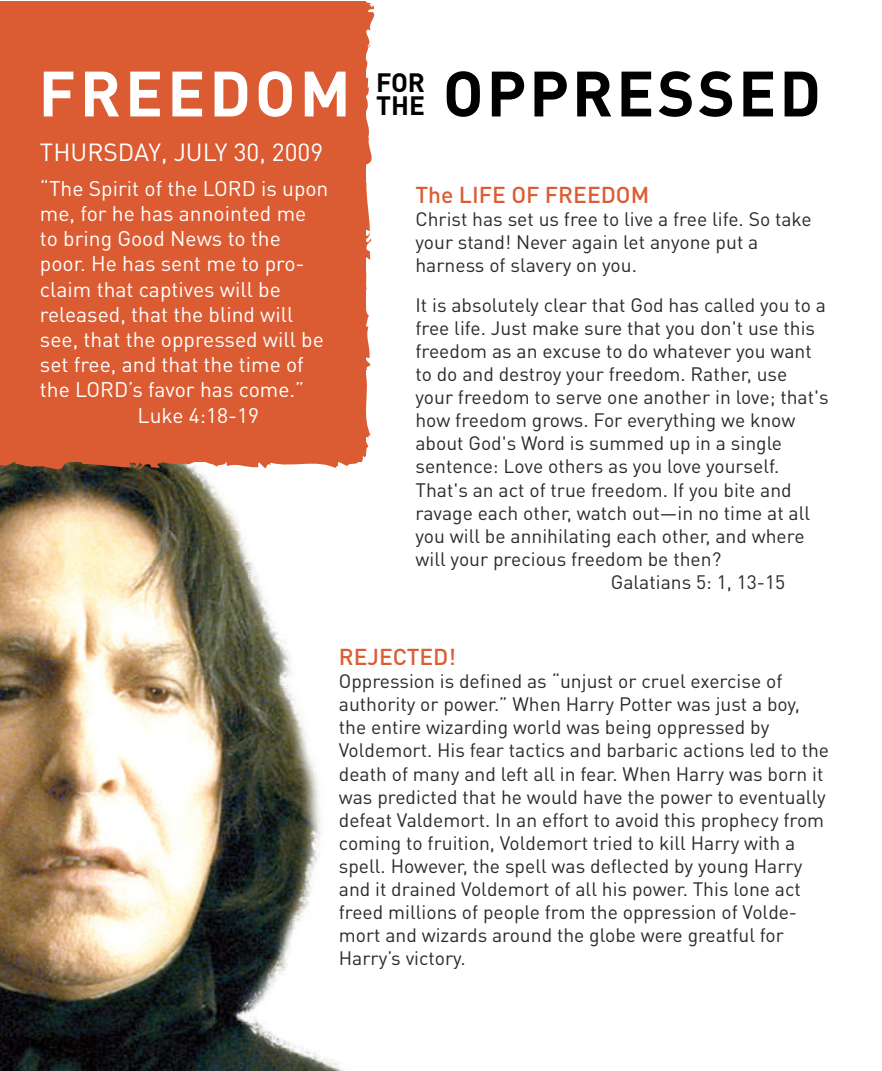
<style>
.page{position:relative;width:882px;height:1071px;background:#fff}
.page>*{position:absolute;margin:0;border:0;box-sizing:border-box;transform-origin:0 0}
.t1{font:700 63px "DIN Pro";letter-spacing:.045em;color:#000}
.t2{font:700 63px "DIN Pro";letter-spacing:.06em;color:#fff}
.t3{font:700 26.25px/22.8px "DIN Pro";color:#000}
.t4{font:24.5px "DIN Pro";color:#fff}
.t5{font:500 22.75px "DIN Pro";color:#dc5d34}
.t6{font:21px "DIN Pro";color:#fff}
.t7{font:19.25px/23.1px "DIN Pro";color:#2d2929}
</style>
<div class="page">
<img style="left:0;top:476px;width:345px;height:595px">
<div style="left:0;top:1px;width:375px;height:475px;background:#db5c33"></div>
<h1 class="t2" style="left:39px;top:51px;width:314px">FREEDOM</h1>
<h1 class="t1" style="left:443px;top:51px;width:380px">OPPRESSED</h1>
<p class="t4" style="left:40px;top:135px;width:285px">THURSDAY, JULY 30, 2009</p>
<p class="t6" style="left:40px;top:174px;width:290px">“The Spirit of the LORD is upon</p>
<p class="t6" style="left:40px;top:199px;width:268px">me, for he has annointed me</p>
<p class="t6" style="left:40px;top:224px;width:242px">to bring Good News to the</p>
<p class="t6" style="left:40px;top:250px;width:266px">poor. He has sent me to pro-</p>
<p class="t6" style="left:40px;top:275px;width:243px">claim that captives will be</p>
<p class="t6" style="left:40px;top:300px;width:255px">released, that the blind will</p>
<p class="t6" style="left:40px;top:325px;width:285px">see, that the oppressed will be</p>
<p class="t6" style="left:40px;top:350px;width:265px">set free, and that the time of</p>
<p class="t6" style="left:40px;top:376px;width:266px">the LORD’s favor has come.”</p>
<p class="t6" style="left:138px;top:401px;width:123px">Luke 4:18-19</p>
<h2 class="t3" style="left:376px;top:70px;width:51px">FOR<br>THE</h2>
<p class="t5" style="left:415px;top:179px;width:235px">The LIFE OF FREEDOM</p>
<p class="t7" style="left:415px;top:206px;width:398px">Christ has set us free to live a free life. So take your stand! Never again let anyone put a harness of slavery on you.</p>
<p class="t7" style="left:415px;top:292px;width:412px">It is absolutely clear that God has called you to a</p>
<p class="t7" style="left:415px;top:316px;width:401px">free life. Just make sure that you don't use this</p>
<p class="t7" style="left:415px;top:339px;width:398px">freedom as an excuse to do whatever you want</p>
<p class="t7" style="left:415px;top:362px;width:373px">to do and destroy your freedom. Rather, use</p>
<p class="t7" style="left:415px;top:385px;width:415px">your freedom to serve one another in love; that's</p>
<p class="t7" style="left:415px;top:408px;width:381px">how freedom grows. For everything we know</p>
<p class="t7" style="left:415px;top:431px;width:368px">about God's Word is summed up in a single</p>
<p class="t7" style="left:415px;top:454px;width:366px">sentence: Love others as you love yourself.</p>
<p class="t7" style="left:415px;top:477px;width:378px">That's an act of true freedom. If you bite and</p>
<p class="t7" style="left:415px;top:500px;width:396px">ravage each other, watch out—in no time at all</p>
<p class="t7" style="left:415px;top:523px;width:391px">you will be annihilating each other, and where</p>
<p class="t7" style="left:415px;top:547px;width:307px">will your precious freedom be then?</p>
<p class="t7" style="left:611px;top:570px;width:176px">Galatians 5: 1, 13-15</p>
<p class="t5" style="left:339px;top:641px;width:119px">REJECTED!</p>
<p class="t7" style="left:339px;top:669px;width:492px">Oppression is defined as “unjust or cruel exercise of authority or power.” When Harry Potter was just a boy, the entire wizarding world was being oppressed by Voldemort. His fear tactics and barbaric actions led to the death of many and left all in fear. When Harry was born it was predicted that he would have the power to eventually defeat Valdemort. In an effort to avoid this prophecy from coming to fruition, Voldemort tried to kill Harry with a spell. However, the spell was deflected by young Harry and it drained Voldemort of all his power. This lone act freed millions of people from the oppression of Volde&shy;mort and wizards around the globe were greatful for Harry’s victory.</p>
</div>
